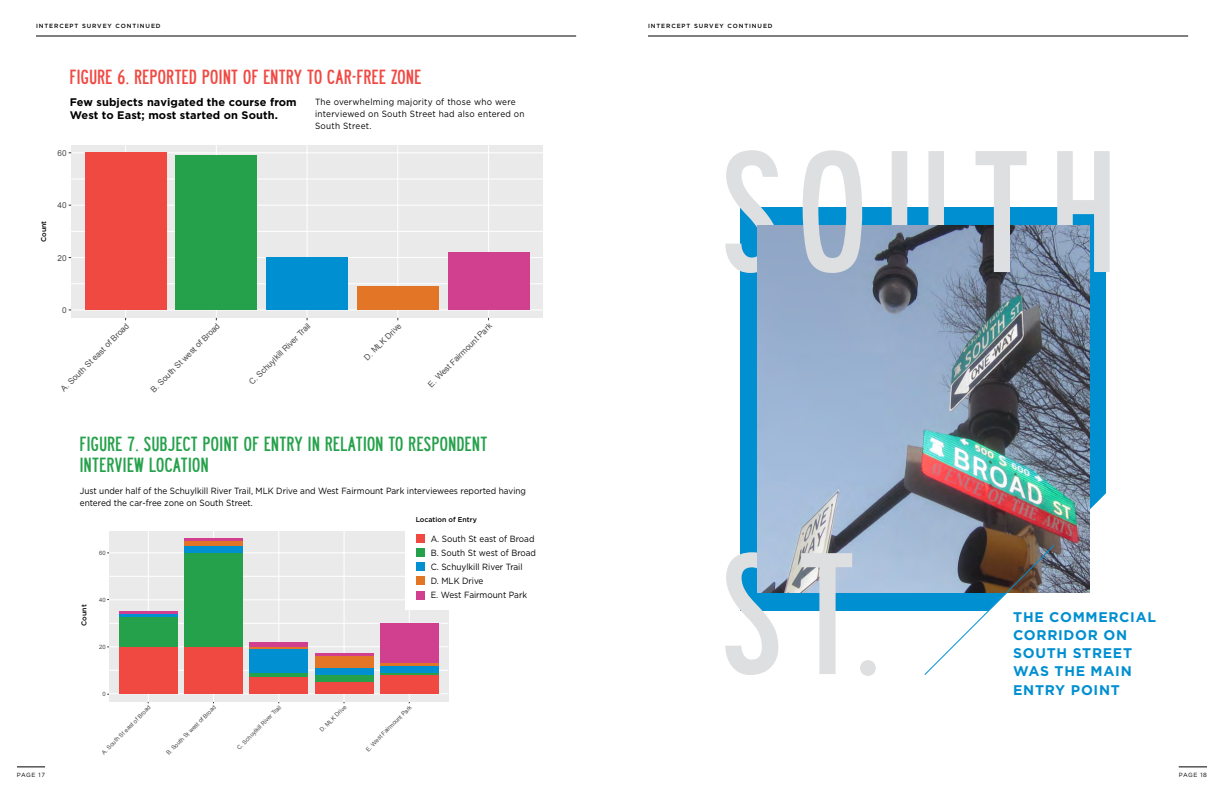
<style>
.page{position:relative;width:1224px;height:792px;background:#fff}
.page>*{position:absolute;margin:0;border:0;box-sizing:border-box;transform-origin:0 0}
.t1{font:151.1px "Roadway";color:#dddfe1}
.t2{font:18px/21.6px "Roadway";letter-spacing:.025em;color:#25a14b}
.t3{font:18px "Roadway";letter-spacing:.025em;color:#f04942}
.t4{font:700 14px/18px "Gotham";letter-spacing:.05em;color:#008fd0}
.t5{font:700 11px/13px "Gotham";letter-spacing:.01em;color:#000}
.t6{font:9px/14px "Gotham";color:#000;scale:.92 1}
.t7{font:9px/12px "Gotham";letter-spacing:.03em;color:#000;scale:.92 1}
.t8{font:8.2px "Arial";color:#4e4d4d}
.t9{font:500 7px "Gotham";color:#000}
.t10{font:500 6px "Gotham";letter-spacing:.15em;color:#000}
.t11{font:6px "Gotham";letter-spacing:.08em;color:#000}
.t12{font:5.9px "Arial";color:#4e4d4d}
</style>
<div class="page">
<div style="left:741px;top:207px;width:365px;height:404px;background:#008fd0"></div>
<div style="left:109px;top:531px;width:339px;height:170px;background:#eaeaea"></div>
<hr style="left:109px;top:670px;width:339px;height:1px;background:#fff">
<hr style="left:109px;top:623px;width:339px;height:1px;background:#fff">
<hr style="left:109px;top:576px;width:339px;height:1px;background:#fff">
<hr style="left:109px;top:693px;width:339px;height:1px;background:#fff">
<hr style="left:109px;top:646px;width:339px;height:1px;background:#fff">
<hr style="left:109px;top:600px;width:339px;height:1px;background:#fff">
<hr style="left:109px;top:553px;width:339px;height:1px;background:#fff">
<hr style="left:148px;top:531px;width:1px;height:170px;background:#fff">
<hr style="left:213px;top:531px;width:1px;height:170px;background:#fff">
<hr style="left:279px;top:531px;width:1px;height:170px;background:#fff">
<hr style="left:344px;top:531px;width:1px;height:170px;background:#fff">
<hr style="left:409px;top:531px;width:1px;height:170px;background:#fff">
<div style="left:119px;top:647px;width:59px;height:47px;background:#f04942"></div>
<div style="left:119px;top:616px;width:59px;height:31px;background:#25a14b"></div>
<hr style="left:119px;top:614px;width:59px;height:2px;background:#008fd0">
<hr style="left:119px;top:612px;width:59px;height:2px;background:#d1408f">
<div style="left:184px;top:647px;width:59px;height:47px;background:#f04942"></div>
<div style="left:184px;top:553px;width:59px;height:94px;background:#25a14b"></div>
<div style="left:184px;top:546px;width:59px;height:7px;background:#008fd0"></div>
<div style="left:184px;top:541px;width:59px;height:5px;background:#e37526"></div>
<hr style="left:184px;top:539px;width:59px;height:2px;background:#d1408f">
<div style="left:249px;top:677px;width:59px;height:17px;background:#f04942"></div>
<hr style="left:249px;top:673px;width:59px;height:4px;background:#25a14b">
<div style="left:249px;top:649px;width:59px;height:24px;background:#008fd0"></div>
<hr style="left:249px;top:647px;width:59px;height:2px;background:#e37526">
<div style="left:249px;top:642px;width:59px;height:5px;background:#d1408f"></div>
<div style="left:315px;top:682px;width:58px;height:12px;background:#f04942"></div>
<div style="left:315px;top:675px;width:58px;height:7px;background:#25a14b"></div>
<div style="left:315px;top:668px;width:58px;height:7px;background:#008fd0"></div>
<div style="left:315px;top:656px;width:58px;height:12px;background:#e37526"></div>
<hr style="left:315px;top:654px;width:58px;height:2px;background:#d1408f">
<div style="left:380px;top:675px;width:59px;height:19px;background:#f04942"></div>
<hr style="left:380px;top:673px;width:59px;height:2px;background:#25a14b">
<div style="left:380px;top:666px;width:59px;height:7px;background:#008fd0"></div>
<hr style="left:380px;top:663px;width:59px;height:3px;background:#e37526">
<div style="left:380px;top:623px;width:59px;height:40px;background:#d1408f"></div>
<div style="left:406px;top:504px;width:168px;height:106px;background:#fff"></div>
<hr style="left:36px;top:36px;width:540px;height:1px;background:#000">
<hr style="left:648px;top:36px;width:540px;height:1px;background:#000">
<div style="left:71px;top:145px;width:472px;height:173px;background:#eaeaea"></div>
<hr style="left:71px;top:284px;width:472px;height:1px;background:#fff">
<hr style="left:71px;top:231px;width:472px;height:1px;background:#fff">
<hr style="left:71px;top:179px;width:472px;height:1px;background:#fff">
<hr style="left:71px;top:309px;width:472px;height:1px;background:#fff">
<hr style="left:71px;top:257px;width:472px;height:1px;background:#fff">
<hr style="left:71px;top:205px;width:472px;height:1px;background:#fff">
<hr style="left:71px;top:152px;width:472px;height:1px;background:#fff">
<hr style="left:125px;top:145px;width:1px;height:173px;background:#fff">
<hr style="left:216px;top:145px;width:1px;height:173px;background:#fff">
<hr style="left:307px;top:145px;width:1px;height:173px;background:#fff">
<hr style="left:397px;top:145px;width:1px;height:173px;background:#fff">
<hr style="left:488px;top:145px;width:1px;height:173px;background:#fff">
<div style="left:85px;top:153px;width:81px;height:157px;background:#f04942"></div>
<div style="left:176px;top:155px;width:81px;height:155px;background:#25a14b"></div>
<div style="left:266px;top:258px;width:82px;height:52px;background:#008fd0"></div>
<div style="left:357px;top:286px;width:82px;height:24px;background:#e37526"></div>
<div style="left:448px;top:252px;width:81px;height:58px;background:#d1408f"></div>
<div style="left:416px;top:534px;width:9px;height:9px;background:#f04942"></div>
<div style="left:416px;top:548px;width:9px;height:9px;background:#25a14b"></div>
<div style="left:416px;top:562px;width:9px;height:9px;background:#008fd0"></div>
<div style="left:416px;top:577px;width:9px;height:8px;background:#e37526"></div>
<div style="left:416px;top:591px;width:9px;height:8px;background:#d1408f"></div>
<svg style="left:1055px;top:487px;width:51px;height:124px;background:#e4f0f6"></svg>
<img style="left:757px;top:226px;width:332px;height:367px">
<svg style="left:924px;top:544px;width:131px;height:131px"></svg>
<svg style="left:1179px;top:767px;width:28px;height:1px"></svg>
<svg style="left:17px;top:767px;width:28px;height:1px"></svg>
<p class="t10" style="left:36px;top:23px;width:126px">INTERCEPT SURVEY CONTINUED</p>
<p class="t10" style="left:648px;top:23px;width:126px">INTERCEPT SURVEY CONTINUED</p>
<h2 class="t3" style="left:70px;top:65px;width:353px">FIGURE 6. REPORTED POINT OF ENTRY TO CAR-FREE ZONE</h2>
<p class="t5" style="left:70px;top:96px;width:229px">Few subjects navigated the course from<br>West to East; most started on South.</p>
<p class="t7" style="left:315px;top:95px;width:229px">The overwhelming majority of those who were interviewed on South Street had also entered on<br>South Street.</p>
<p class="t8" style="left:58px;top:147px;width:11px">60</p>
<p class="t9" style="left:40px;top:242px;width:23px;rotate:-90deg">Count</p>
<p class="t8" style="left:58px;top:200px;width:11px">40</p>
<p class="t8" style="left:58px;top:252px;width:11px">20</p>
<p class="t8" style="left:62px;top:305px;width:6px">0</p>
<p class="t8" style="left:58px;top:386px;width:94px;rotate:-45deg">A. South St east of Broad</p>
<p class="t8" style="left:148px;top:387px;width:95px;rotate:-45deg">B. South St west of Broad</p>
<p class="t8" style="left:247px;top:379px;width:85px;rotate:-45deg">C. Schuylkill River Trail</p>
<p class="t8" style="left:362px;top:355px;width:50px;rotate:-45deg">D. MLK Drive</p>
<p class="t8" style="left:426px;top:382px;width:88px;rotate:-45deg">E. West Fairmount Park</p>
<h2 class="t2" style="left:80px;top:432px;width:409px">FIGURE 7. SUBJECT POINT OF ENTRY IN RELATION TO RESPONDENT<br>INTERVIEW LOCATION</h2>
<p class="t6" style="left:80px;top:484px;width:487px;line-height:12px">Just under half of the Schuylkill River Trail, MLK Drive and West Fairmount Park interviewees reported having entered the car-free zone on South Street.</p>
<p class="t12" style="left:99px;top:549px;width:8px">60</p>
<p class="t9" style="left:80px;top:626px;width:23px;rotate:-90deg">Count</p>
<p class="t12" style="left:99px;top:596px;width:8px">40</p>
<p class="t12" style="left:99px;top:643px;width:8px">20</p>
<p class="t9" style="left:416px;top:515px;width:63px">Location of Entry</p>
<p class="t6" style="left:431px;top:531px;width:116px">A. South St east of Broad<br>B. South St west of Broad<br>C. Schuylkill River Trail<br>D. MLK Drive<br>E. West Fairmount Park</p>
<p class="t12" style="left:103px;top:690px;width:5px">0</p>
<p class="t12" style="left:100px;top:751px;width:68px;rotate:-45deg">A. South St east of Broad</p>
<p class="t12" style="left:165px;top:751px;width:69px;rotate:-45deg">B. South St west of Broad</p>
<p class="t12" style="left:235px;top:746px;width:61px;rotate:-45deg">C. Schuylkill River Trail</p>
<p class="t12" style="left:318px;top:728px;width:36px;rotate:-45deg">D. MLK Drive</p>
<p class="t12" style="left:364px;top:747px;width:64px;rotate:-45deg">E. West Fairmount Park</p>
<h1 class="t1" style="left:721px;top:111px;width:396px">SUH</h1>
<h1 class="t1" style="left:798px;top:111px;width:70px">O</h1>
<h1 class="t1" style="left:973px;top:111px;width:59px">T</h1>
<h1 class="t1" style="left:721px;top:513px;width:162px">ST.</h1>
<h3 class="t4" style="left:1013px;top:608px;width:144px">THE COMMERCIAL<br>CORRIDOR ON<br>SOUTH STREET<br>WAS THE MAIN<br>ENTRY POINT</h3>
<p class="t11" style="left:17px;top:772px;width:29px">PAGE 17</p>
<p class="t11" style="left:1179px;top:772px;width:30px">PAGE 18</p>
</div>
